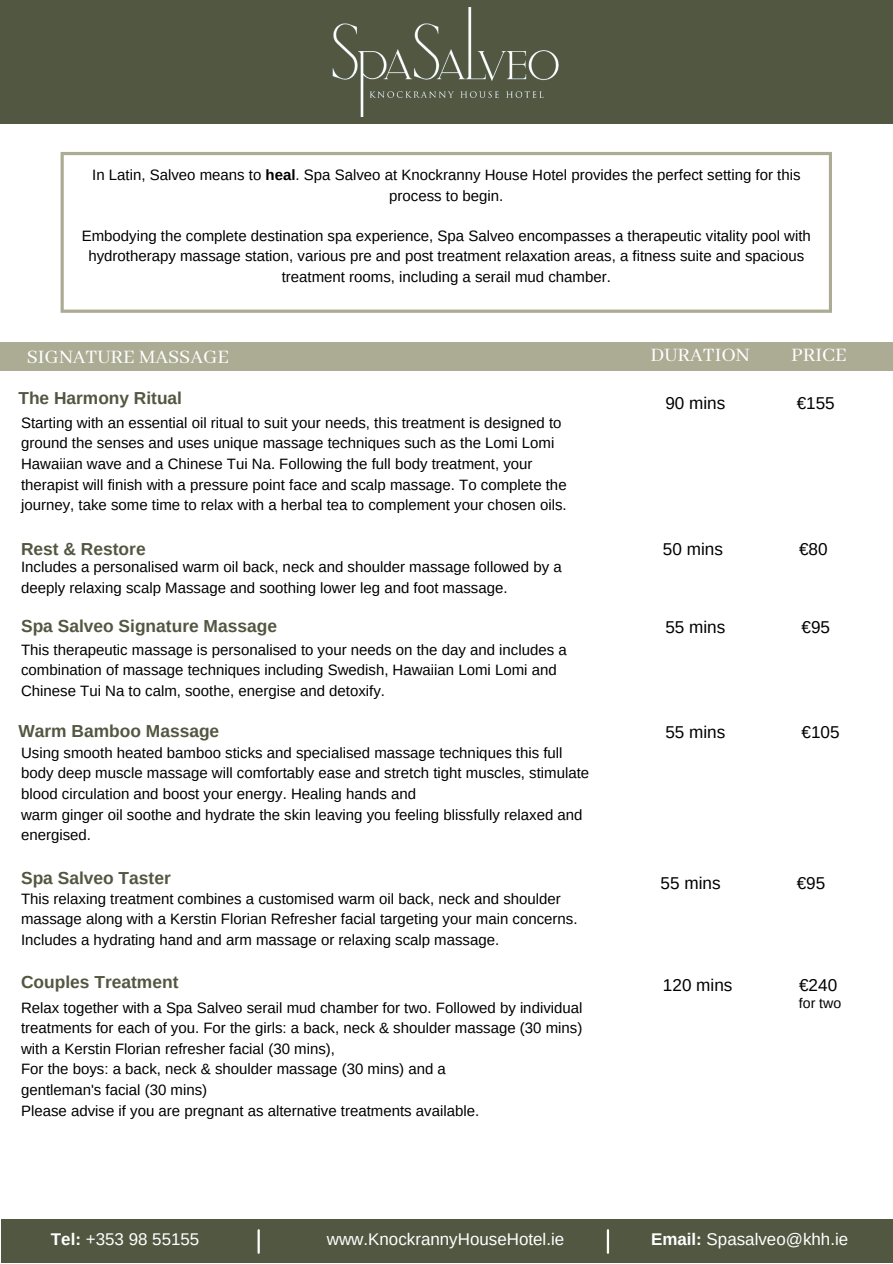
<style>
.page{position:relative;width:893px;height:1264px;background:#fff}
.page>*{position:absolute;margin:0;border:0;box-sizing:border-box;transform-origin:0 0}
.t1{font:21.15px "Abhaya Libre";color:#fff}
.t2{font:700 17.4px "Arimo";color:#525741}
.t3{font:700 17.25px "Arimo";color:#525741}
.t4{font:17.1px "Arimo";color:#000}
.t5{font:16.95px "Arimo";color:#fff}
.t6{font:15px/20.5px "Arimo";color:#000}
.t7{font:14.1px "Arimo";color:#000}
.s1{font-weight:700}
</style>
<div class="page">
<div style="left:0;top:0;width:892px;height:123px;background:#525741"></div>
<img style="left:332px;top:7px;width:227px;height:109px">
<div style="left:1px;top:1219px;width:891px;height:43px;background:#525741"></div>
<hr style="left:257px;top:1230px;width:3px;height:22px;background:#fff">
<hr style="left:606px;top:1230px;width:3px;height:22px;background:#fff">
<svg style="left:61px;top:152px;width:771px;height:161px"></svg>
<div style="left:0;top:342px;width:892px;height:28px;background:#acac94"></div>
<p class="t6" style="left:92px;top:165px;width:709px;text-align:center">In Latin, Salveo means to <span class="s1">heal</span>. Spa Salveo at Knockranny House Hotel provides the perfect setting for this process to begin.</p>
<p class="t6" style="left:82px;top:226px;width:730px;text-align:center">Embodying the complete destination spa experience, Spa Salveo encompasses a therapeutic vitality pool with hydrotherapy massage station, various pre and post treatment relaxation areas, a fitness suite and spacious treatment rooms, including a serail mud chamber.</p>
<p class="t1" style="left:27px;top:345px;width:204px">SIGNATURE MASSAGE</p>
<p class="t1" style="left:650px;top:343px;width:101px">DURATION</p>
<p class="t1" style="left:791px;top:343px;width:57px">PRICE</p>
<p class="t4" style="left:665px;top:394px;width:61px">90 mins</p>
<p class="t4" style="left:796px;top:394px;width:40px">€155</p>
<p class="t3" style="left:18px;top:388px;width:165px">The Harmony Ritual</p>
<p class="t6" style="left:21px;top:412px;width:547px">Starting with an essential oil ritual to suit your needs, this treatment is designed to ground the senses and uses unique massage techniques such as the Lomi Lomi Hawaiian wave and a Chinese Tui Na. Following the full body treatment, your therapist will finish with a pressure point face and scalp massage. To complete the journey, take some time to relax with a herbal tea to complement your chosen oils.</p>
<p class="t2" style="left:21px;top:538px;width:126px">Rest &amp; Restore</p>
<p class="t6" style="left:21px;top:556px;width:542px">Includes a personalised warm oil back, neck and shoulder massage followed by a deeply relaxing scalp Massage and soothing lower leg and foot massage.</p>
<p class="t2" style="left:21px;top:616px;width:257px">Spa Salveo Signature Massage</p>
<p class="t6" style="left:21px;top:639px;width:547px">This therapeutic massage is personalised to your needs on the day and includes a combination of massage techniques including Swedish, Hawaiian Lomi Lomi and<br>Chinese Tui Na to calm, soothe, energise and detoxify.</p>
<p class="t2" style="left:18px;top:721px;width:202px">Warm Bamboo Massage</p>
<p class="t6" style="left:21px;top:742px;width:569px">Using smooth heated bamboo sticks and specialised massage techniques this full body deep muscle massage will comfortably ease and stretch tight muscles, stimulate blood circulation and boost your energy. Healing hands and</p>
<p class="t6" style="left:21px;top:804px;width:563px">warm ginger oil soothe and hydrate the skin leaving you feeling blissfully relaxed and energised.</p>
<p class="t2" style="left:21px;top:867px;width:151px">Spa Salveo Taster</p>
<p class="t6" style="left:21px;top:888px;width:558px">This relaxing treatment combines a customised warm oil back, neck and shoulder massage along with a Kerstin Florian Refresher facial targeting your main concerns.<br>Includes a hydrating hand and arm massage or relaxing scalp massage.</p>
<p class="t2" style="left:21px;top:972px;width:159px">Couples Treatment</p>
<p class="t6" style="left:21px;top:997px;width:563px;text-align:justify">Relax together with a Spa Salveo serail mud chamber for two. Followed by individual treatments for each of you. For the girls: a back, neck &amp; shoulder massage (30 mins) with a Kerstin Florian refresher facial (30 mins),</p>
<p class="t6" style="left:21px;top:1058px;width:426px">For the boys: a back, neck &amp; shoulder massage (30 mins) and a</p>
<p class="t6" style="left:21px;top:1079px;width:188px">gentleman's facial (30 mins)</p>
<p class="t6" style="left:21px;top:1100px;width:459px">Please advise if you are pregnant as alternative treatments available.</p>
<p class="t4" style="left:663px;top:539px;width:61px">50 mins</p>
<p class="t4" style="left:799px;top:539px;width:30px">€80</p>
<p class="t4" style="left:665px;top:617px;width:61px">55 mins</p>
<p class="t4" style="left:801px;top:617px;width:30px">€95</p>
<p class="t4" style="left:665px;top:723px;width:61px">55 mins</p>
<p class="t4" style="left:801px;top:723px;width:40px">€105</p>
<p class="t4" style="left:660px;top:873px;width:61px">55 mins</p>
<p class="t4" style="left:796px;top:873px;width:30px">€95</p>
<p class="t4" style="left:663px;top:975px;width:71px">120 mins</p>
<p class="t4" style="left:799px;top:975px;width:40px">€240</p>
<p class="t7" style="left:798px;top:995px;width:44px">for two</p>
<p class="t5" style="left:51px;top:1229px;width:150px"><span class="s1">Tel:</span> +353 98 55155</p>
<p class="t5" style="left:327px;top:1229px;width:239px">www.KnockrannyHouseHotel.ie</p>
<p class="t5" style="left:651px;top:1229px;width:199px"><span class="s1">Email:</span> Spasalveo@khh.ie</p>
</div>
